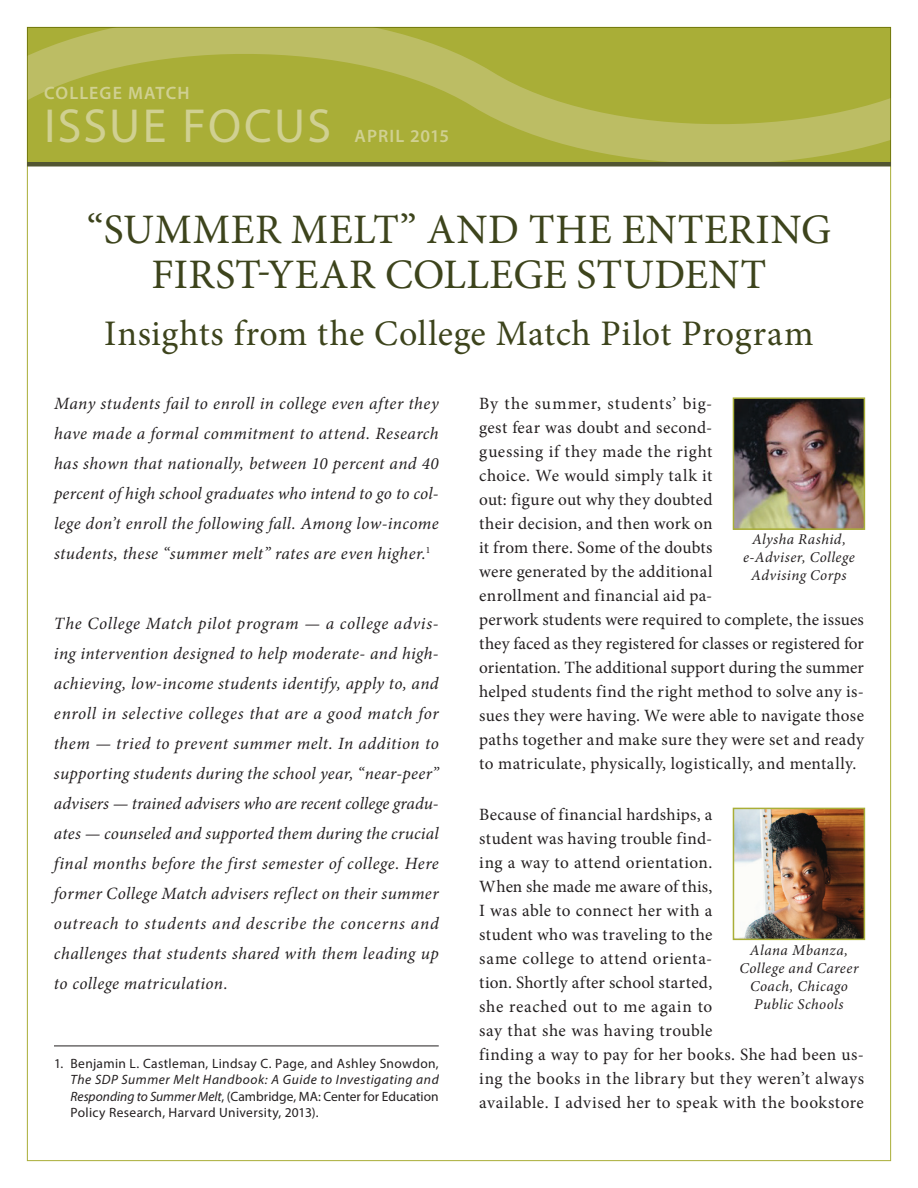
<style>
.page{position:relative;width:918px;height:1188px;background:#fff}
.page>*{position:absolute;margin:0;border:0;box-sizing:border-box;transform-origin:0 0}
.t1{font:48px "Myriad Pro";color:#d0d092}
.t2{font:42px/45px "Minion Pro";letter-spacing:.01em;color:#3d441c;text-align:center}
.t3{font:36px "Minion Pro";letter-spacing:.02em;color:#3d441c}
.t4{font:600 18px "Myriad Pro";letter-spacing:.06em;color:#d0d092}
.t5{font:17.25px/24px "Minion Pro";letter-spacing:.02em;color:#231f20}
.t6{font:italic 17.25px/30px "Minion Pro";letter-spacing:.025em;color:#231f20;text-align:justify}
.t7{font:italic 15px/18px "Minion Pro";letter-spacing:.025em;color:#231f20;text-align:center}
.t8{font:13.5px/16.2px "Myriad Pro";letter-spacing:.025em;color:#231f20;text-align:justify}
.s1{font-style:italic}
</style>
<div class="page">
<svg style="left:27px;top:27px;width:864px;height:135px;background:#adb143"></svg>
<hr style="left:27px;top:162px;width:864px;height:4px;background:#525532">
<hr style="left:54px;top:1046px;width:385px;height:1px;background:#231f20">
<img style="left:736px;top:811px;width:126px;height:126px">
<div style="left:733px;top:808px;width:132px;height:132px;border:2px solid #a9ae37"></div>
<img style="left:736px;top:400px;width:126px;height:127px">
<div style="left:733px;top:397px;width:132px;height:133px;border:2px solid #a9ae37"></div>
<p class="t4" style="left:44px;top:81px;width:147px">COLLEGE MATCH</p>
<h1 class="t1" style="left:44px;top:96px;width:42px">issue</h1>
<h1 class="t1" style="left:182px;top:96px;width:91px">Focus</h1>
<p class="t4" style="left:355px;top:125px;width:96px">APRIL 2015</p>
<h2 class="t2" style="left:87px;top:208px;width:746px">“Summer Melt” and the Entering<br>First-Year College Student</h2>
<h3 class="t3" style="left:104px;top:309px;width:711px">Insights from the College Match Pilot Program</h3>
<p class="t6" style="left:54px;top:388px;width:386px">Many students fail to enroll in college even after they have made a formal commitment to attend. Research has shown that nationally, between 10 percent and 40 percent of high school graduates who intend to go to col&shy;lege don’t enroll the following fall. Among low-income students, these “summer melt” rates are even higher.<sup>1</sup></p>
<p class="t6" style="left:54px;top:609px;width:386px">The College Match pilot program — a college advis&shy;ing intervention designed to help moderate- and high&shy;achieving, low-income students identify, apply to, and enroll in selective colleges that are a good match for them — tried to prevent summer melt. In addition to supporting students during the school year, “near-peer” advisers — trained advisers who are recent college gradu&shy;ates — counseled and supported them during the crucial final months before the first semester of college. Here former College Match advisers reflect on their summer outreach to students and describe the concerns and challenges that students shared with them leading up to college matriculation.</p>
<p class="t8" style="left:54px;top:1055px;width:386px">1. Benjamin L. Castleman, Lindsay C. Page, and Ashley Snowdon,</p>
<p class="t8" style="left:70px;top:1071px;width:370px"><span class="s1">The SDP Summer Melt Handbook: A Guide to Investigating and Responding to Summer Melt</span>, (Cambridge, MA: Center for Education Policy Research, Harvard University, 2013).</p>
<p class="t5" style="left:479px;top:391px;width:386px">By the summer, students’ big-<br>gest fear was doubt and second-<br>guessing if they made the right<br>choice. We would simply talk it<br>out: figure out why they doubted<br>their decision, and then work on<br>it from there. Some of the doubts<br>were generated by the additional<br>enrollment and financial aid pa-<br>perwork students were required to complete, the issues they faced as they registered for classes or registered for orientation. The additional support during the summer helped students find the right method to solve any is&shy;sues they were having. We were able to navigate those paths together and make sure they were set and ready to matriculate, physically, logistically, and mentally.</p>
<p class="t5" style="left:479px;top:802px;width:386px">Because of financial hardships, a<br>student was having trouble find-<br>ing a way to attend orientation.<br>When she made me aware of this,<br>I was able to connect her with a<br>student who was traveling to the<br>same college to attend orienta-<br>tion. Shortly after school started,<br>she reached out to me again to<br>say that she was having trouble<br>finding a way to pay for her books. She had been us&shy;ing the books in the library but they weren’t always available. I advised her to speak with the bookstore</p>
<p class="t7" style="left:743px;top:531px;width:113px">Alysha Rashid, e-Adviser, College<br>Advising Corps</p>
<p class="t7" style="left:739px;top:941px;width:121px">Alana Mbanza,<br>College and Career<br>Coach, Chicago<br>Public Schools</p>
</div>
